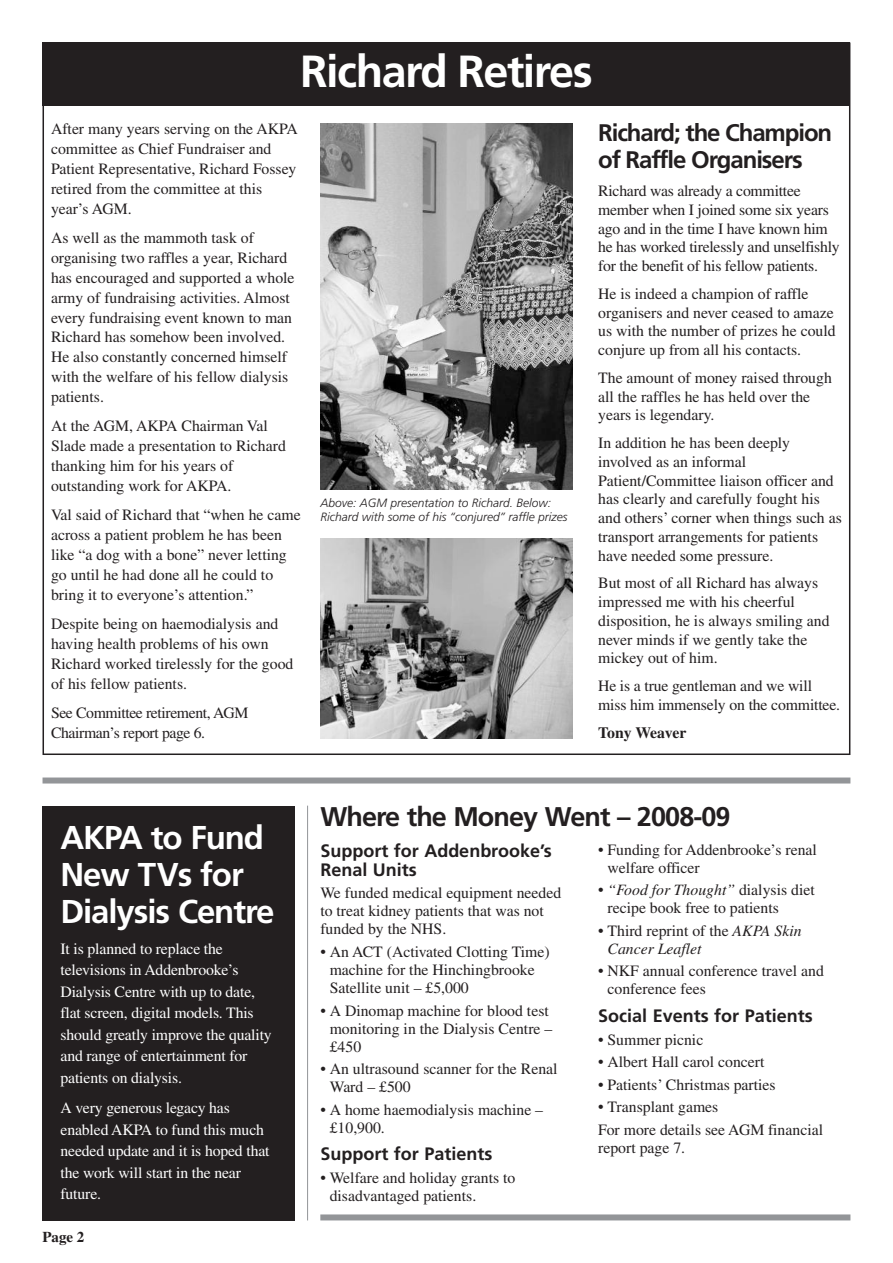
<style>
.page{position:relative;width:893px;height:1263px;background:#fff}
.page>*{position:absolute;margin:0;border:0;box-sizing:border-box;transform-origin:0 0}
.t1{font:700 45px "Frutiger";letter-spacing:-.035em;color:#fff}
.t2{font:700 33px/37.2px "Frutiger";letter-spacing:-.035em;color:#fff}
.t3{font:700 27px "Frutiger";letter-spacing:-.035em;color:#231f20}
.t4{font:700 24px/27px "Frutiger";letter-spacing:-.045em;color:#231f20}
.t5{font:700 18px/18.8px "Frutiger";color:#231f20}
.t6{font:15.75px/20px "Times";color:#231f20}
.t7{font:15.75px/21.5px "Times";letter-spacing:-.01em;color:#fff}
.t8{font:15.75px/20px "Times";letter-spacing:-.025em;color:#231f20}
.t9{font:italic 15.75px/18px "Times";color:#231f20}
.t10{font:700 15.75px "Times";letter-spacing:-.005em;color:#231f20}
.t11{font:15px "Times Bold TT";color:#231f20}
.t12{font:italic 300 12px/13.5px "Frutiger";color:#231f20}
.s1{font-style:italic}
.s2{font-style:normal}
</style>
<div class="page">
<div style="left:320px;top:1214px;width:530px;height:6px;background:#939598"></div>
<img style="left:320px;top:538px;width:253px;height:200px">
<div style="left:43px;top:777px;width:807px;height:6px;background:#939598"></div>
<div style="left:43px;top:806px;width:252px;height:414px;background:#231f20"></div>
<img style="left:320px;top:123px;width:253px;height:367px">
<div style="left:43px;top:43px;width:807px;height:63px;background:#231f20"></div>
<hr style="left:307px;top:806px;width:1px;height:414px;background:#939598">
<h1 class="t1" style="left:300px;top:44px;width:294px">Richard Retires</h1>
<p class="t6" style="left:51px;top:119px;width:248px">After many years serving on the AKPA committee as Chief Fundraiser and<br>Patient Representative, Richard Fossey retired from the committee at this year’s AGM.</p>
<p class="t6" style="left:51px;top:228px;width:245px">As well as the mammoth task of organising two raffles a year, Richard has encouraged and supported a whole army of fundraising activities. Almost every fundraising event known to man Richard has somehow been involved.<br>He also constantly concerned himself with the welfare of his fellow dialysis patients.</p>
<p class="t6" style="left:51px;top:416px;width:236px">At the AGM, AKPA Chairman Val<br>Slade made a presentation to Richard thanking him for his years of outstanding work for AKPA.</p>
<p class="t6" style="left:51px;top:505px;width:251px">Val said of Richard that “when he came across a patient problem he has been like “a dog with a bone” never letting go until he had done all he could to bring it to everyone’s attention.”</p>
<p class="t6" style="left:51px;top:614px;width:244px">Despite being on haemodialysis and having health problems of his own<br>Richard worked tirelessly for the good of his fellow patients.</p>
<p class="t8" style="left:51px;top:703px;width:199px">See Committee retirement, AGM<br>Chairman’s report page 6.</p>
<p class="t12" style="left:320px;top:496px;width:249px">Above: AGM presentation to Richard. Below:<br>Richard with some of his “conjured” raffle prizes</p>
<h3 class="t4" style="left:598px;top:120px;width:236px">Richard; the Champion of Raffle Organisers</h3>
<p class="t6" style="left:598px;top:181px;width:243px;line-height:18.8px">Richard was already a committee member when I joined some six years ago and in the time I have known him he has worked tirelessly and unselfishly for the benefit of his fellow patients.</p>
<p class="t6" style="left:598px;top:284px;width:239px;line-height:18.8px">He is indeed a champion of raffle organisers and never ceased to amaze us with the number of prizes he could conjure up from all his contacts.</p>
<p class="t6" style="left:598px;top:368px;width:235px;line-height:18.8px">The amount of money raised through all the raffles he has held over the years is legendary.</p>
<p class="t6" style="left:598px;top:433px;width:245px;line-height:18.8px">In addition he has been deeply involved as an informal Patient/Committee liaison officer and has clearly and carefully fought his and others’ corner when things such as transport arrangements for patients have needed some pressure.</p>
<p class="t6" style="left:598px;top:574px;width:233px;line-height:18.8px">But most of all Richard has always impressed me with his cheerful disposition, he is always smiling and never minds if we gently take the mickey out of him.</p>
<p class="t6" style="left:598px;top:676px;width:244px;line-height:18.8px">He is a true gentleman and we will miss him immensely on the committee.</p>
<p class="t10" style="left:598px;top:723px;width:90px">Tony Weaver</p>
<h2 class="t2" style="left:61px;top:819px;width:216px">AKPA to Fund<br>New TVs for<br>Dialysis Centre</h2>
<p class="t7" style="left:61px;top:938px;width:213px">It is planned to replace the televisions in Addenbrooke’s<br>Dialysis Centre with up to date, flat screen, digital models. This should greatly improve the quality and range of entertainment for patients on dialysis.</p>
<p class="t7" style="left:61px;top:1097px;width:211px">A very generous legacy has enabled AKPA to fund this much needed update and it is hoped that the work will start in the near future.</p>
<p class="t11" style="left:43px;top:1226px;width:43px">Page 2</p>
<h3 class="t3" style="left:320px;top:801px;width:412px">Where the Money Went – 2008-09</h3>
<p class="t5" style="left:320px;top:842px;width:233px">Support for Addenbrooke’s<br>Renal Units</p>
<p class="t6" style="left:320px;top:884px;width:243px;line-height:18px">We funded medical equipment needed to treat kidney patients that was not funded by the NHS.</p>
<p class="t6" style="left:330px;top:943px;width:221px;line-height:18px;text-indent:-9px">• An ACT (Activated Clotting Time) machine for the Hinchingbrooke<br>Satellite unit – £5,000</p>
<p class="t6" style="left:330px;top:1001px;width:224px;line-height:18px;text-indent:-9px">• A Dinomap machine for blood test monitoring in the Dialysis Centre – £450</p>
<p class="t6" style="left:330px;top:1060px;width:229px;line-height:18px;text-indent:-9px">• An ultrasound scanner for the Renal<br>Ward – £500</p>
<p class="t6" style="left:330px;top:1100px;width:215px;line-height:18px;text-indent:-9px">• A home haemodialysis machine – £10,900.</p>
<p class="t5" style="left:320px;top:1145px;width:173px">Support for Patients</p>
<p class="t6" style="left:330px;top:1168px;width:187px;line-height:18px;text-indent:-9px">• Welfare and holiday grants to disadvantaged patients.</p>
<p class="t6" style="left:607px;top:840px;width:211px;line-height:18px;text-indent:-9px">• Funding for Addenbrooke’s renal welfare officer</p>
<p class="t6" style="left:607px;top:881px;width:209px;line-height:18px;text-indent:-9px">• <span class="s1">“Food for Thought”</span> dialysis diet recipe book free to patients</p>
<p class="t9" style="left:607px;top:921px;width:196px;text-indent:-9px"><span class="s2">• Third reprint of the</span> AKPA Skin<br>Cancer Leaflet</p>
<p class="t6" style="left:607px;top:962px;width:218px;line-height:18px;text-indent:-9px">• NKF annual conference travel and conference fees</p>
<p class="t5" style="left:598px;top:1006px;width:216px">Social Events for Patients</p>
<p class="t6" style="left:598px;top:1029px;width:107px">• Summer picnic</p>
<p class="t6" style="left:598px;top:1052px;width:168px">• Albert Hall carol concert</p>
<p class="t6" style="left:598px;top:1074px;width:179px">• Patients’ Christmas parties</p>
<p class="t6" style="left:598px;top:1095px;width:226px;line-height:22.5px">• Transplant games<br>For more details see AGM financial</p>
<p class="t6" style="left:598px;top:1137px;width:89px">report page 7.</p>
</div>
